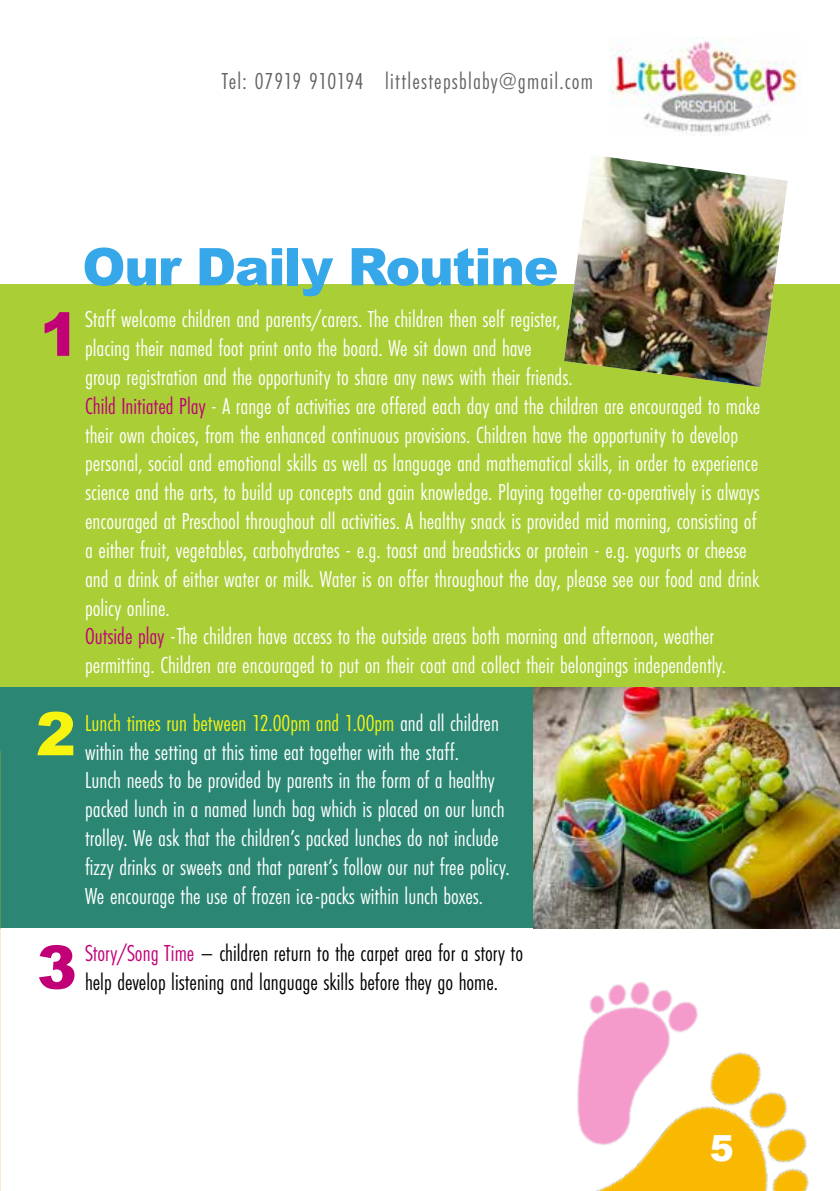
<style>
.page{position:relative;width:840px;height:1191px;background:#fff}
.page>*{position:absolute;margin:0;border:0;box-sizing:border-box;transform-origin:0 0}
.t1{font:900 60px "Arial";color:#c10077}
.t2{font:900 60px "Arial";color:#f7f410}
.t3{font:900 52px "Arial";letter-spacing:-.025em;color:#36a7e9}
.t4{font:900 36px "Arial";color:#fff}
.t5{font:24px/28.8px "Futura PT Cond";color:#fff}
.t6{font:24px/28.8px "Futura PT Cond";color:#000}
.t7{font:24px "Futura PT Cond";letter-spacing:.05em;color:#636363}
.s1{color:#c10077}
.s2{color:#f7f410}
</style>
<div class="page">
<img style="left:596px;top:1052px;width:213px;height:139px">
<img style="left:609px;top:37px;width:188px;height:99px">
<div style="left:0;top:284px;width:839px;height:405px;background:#aace36"></div>
<div style="left:0;top:687px;width:839px;height:240px;background:#2b8774"></div>
<img style="left:533px;top:687px;width:306px;height:241px">
<img style="left:577px;top:981px;width:154px;height:193px">
<img style="left:564px;top:156px;width:223px;height:231px">
<p class="t7" style="left:222px;top:67px;width:372px">Tel: 07919 910194 littlestepsblaby@gmail.com</p>
<h1 class="t1" style="left:40px;top:291px;width:42px">1</h1>
<h1 class="t2" style="left:36px;top:690px;width:42px">2</h1>
<h1 class="t1" style="left:37px;top:923px;width:42px">3</h1>
<h2 class="t3" style="left:82px;top:229px;width:477px">Our Daily Routine</h2>
<p class="t5" style="left:85px;top:305px;width:676px">Staff welcome children and parents/carers. The children then self register,<br>placing their named foot print onto the board. We sit down and have<br>group registration and the opportunity to share any news with their friends.<br><span class="s1">Child Initiated Play</span> - A range of activities are offered each day and the children are encouraged to make their own choices, from the enhanced continuous provisions. Children have the opportunity to develop personal, social and emotional skills as well as language and mathematical skills, in order to experience science and the arts, to build up concepts and gain knowledge. Playing together co-operatively is always encouraged at Preschool throughout all activities. A healthy snack is provided mid morning, consisting of a either fruit, vegetables, carbohydrates - e.g. toast and breadsticks or protein - e.g. yogurts or cheese and a drink of either water or milk. Water is on offer throughout the day, please see our food and drink policy online.<br><span class="s1">Outside play</span> -The children have access to the outside areas both morning and afternoon, weather permitting. Children are encouraged to put on their coat and collect their belongings independently.</p>
<p class="t5" style="left:85px;top:708px;width:426px"><span class="s2">Lunch times run between 12.00pm and 1.00pm</span> and all children within the setting at this time eat together with the staff.<br>Lunch needs to be provided by parents in the form of a healthy packed lunch in a named lunch bag which is placed on our lunch trolley. We ask that the children’s packed lunches do not include fizzy drinks or sweets and that parent’s follow our nut free policy.<br>We encourage the use of frozen ice-packs within lunch boxes.</p>
<p class="t6" style="left:85px;top:939px;width:439px"><span class="s1">Story/Song Time</span> – children return to the carpet area for a story to help develop listening and language skills before they go home.</p>
<h3 class="t4" style="left:709px;top:1122px;width:26px">5</h3>
</div>
